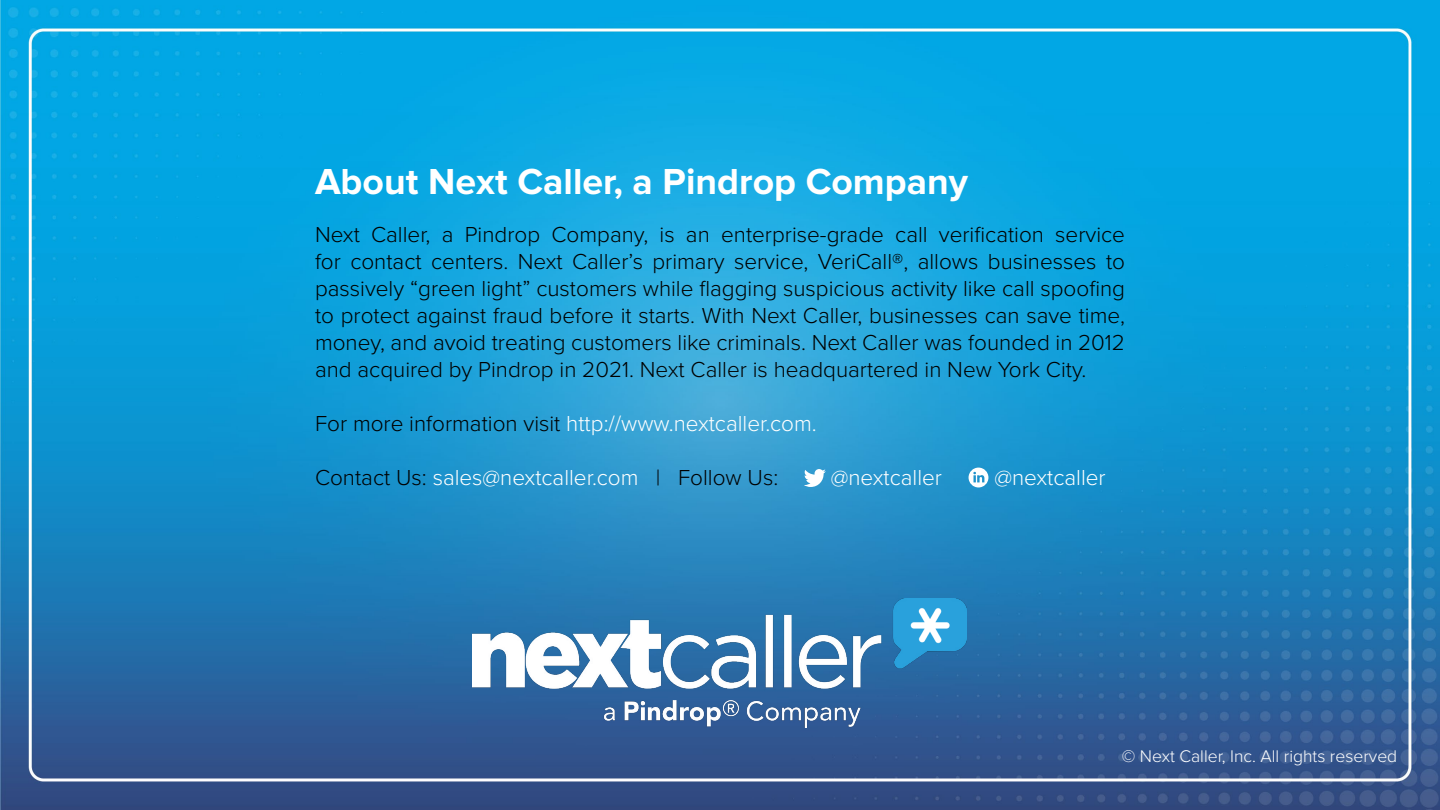
<style>
.page{position:relative;width:1440px;height:810px;background:#fff}
.page>*{position:absolute;margin:0;border:0;box-sizing:border-box;transform-origin:0 0}
.t1{font:700 37.5px "Proxima Nova";color:#fff}
.t2{font:300 22.5px/27px "Proxima Nova";color:#000;text-align:justify}
.t3{font:300 22.5px "Proxima Nova";color:#fff}
.t4{font:300 17.5px "Proxima Nova";color:#fff}
.s1{color:#000}
.s2{color:#fff}
</style>
<div class="page">
<img style="left:0;top:0;width:1440px;height:810px">
<img style="left:472px;top:599px;width:495px;height:129px">
<svg style="left:804px;top:469px;width:22px;height:18px"></svg>
<svg style="left:969px;top:468px;width:19px;height:19px"></svg>
<h1 class="t1" style="left:315px;top:160px;width:655px">About Next Caller, a Pindrop Company</h1>
<p class="t2" style="left:315px;top:220px;width:812px">Next Caller, a Pindrop Company, is an enterprise-grade call verification service for contact centers. Next Caller’s primary service, VeriCall®, allows businesses to passively “green light” customers while flagging suspicious activity like call spoofing to protect against fraud before it starts. With Next Caller, businesses can save time, money, and avoid treating customers like criminals. Next Caller was founded in 2012 and acquired by Pindrop in 2021. Next Caller is headquartered in New York City.</p>
<p class="t3" style="left:315px;top:407px;width:503px"><span class="s1">For more information visit</span> http://www.nextcaller.com.</p>
<p class="t2" style="left:315px;top:463px;width:465px">Contact Us: <span class="s2">sales@nextcaller.com</span> | Follow Us:</p>
<p class="t3" style="left:831px;top:461px;width:113px">@nextcaller</p>
<p class="t3" style="left:994px;top:461px;width:113px">@nextcaller</p>
<p class="t4" style="left:1122px;top:743px;width:277px">© Next Caller, Inc. All rights reserved</p>
</div>
